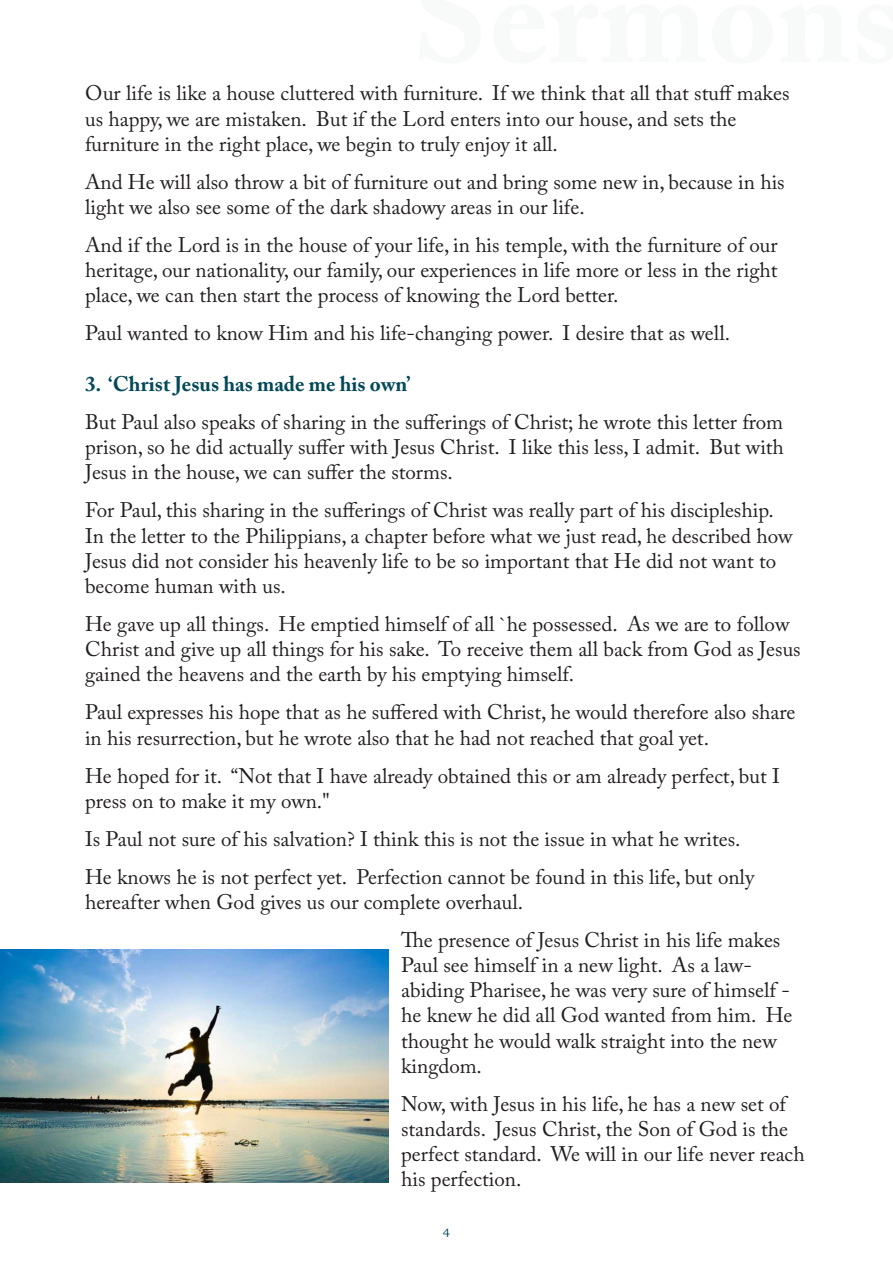
<style>
.page{position:relative;width:893px;height:1263px;background:#fff}
.page>*{position:absolute;margin:0;border:0;box-sizing:border-box;transform-origin:0 0}
.Text_2{font:21px/25.2px "Adobe Caslon Pro";color:#231f20}
.Side_title{font:700 21px "Adobe Caslon Pro";color:#034958}
.t1{font:12px "Bookman Old Style";color:#034958}
</style>
<div class="page">
<img style="left:0;top:949px;width:388px;height:233px">
<p class="Text_2" style="left:85px;top:81px;width:706px">Our life is like a house cluttered with furniture. If we think that all that stuffmakes us happy, we are mistaken. But if the Lord enters into our house, and sets the furniture in the right place, we begin to truly enjoy it all.</p>
<p class="Text_2" style="left:85px;top:169px;width:701px">And He will also throw a bit of furniture out and bring some new in, because in his light we also see some of the dark shadowy areas in our life.</p>
<p class="Text_2" style="left:85px;top:232px;width:694px;text-align:justify">And if the Lord is in the house of your life in, his temple, with the furniture of our heritage, our nationality, our family, our experiences in life more or less in the right place, we can then start the process of knowing the Lord better.</p>
<p class="Text_2" style="left:85px;top:320px;width:646px">Paul wanted to know Him and his life-changing power I. desire that as well.</p>
<p class="Side_title" style="left:85px;top:372px;width:327px">3. ‘Christ Jesus has made me his own‘</p>
<p class="Text_2" style="left:85px;top:409px;width:700px;text-align:justify">But Paul also speaks of sharing in the sufferings of Christ; he wrote this letter from prison, so he did actually suffer with Jesus Christ I. like this less I, admit. But with Jesus in the house, we can suffer the storms.</p>
<p class="Text_2" style="left:85px;top:498px;width:709px">For Paul, this sharing in the sufferings of Christ was really part of his discipleship.<br>In the letter to the Philippians a, chapter before what we just read, he described how Jesus did not consider his heavenly life to be so important that He did not want to become human with us.</p>
<p class="Text_2" style="left:85px;top:611px;width:717px">He gave up all things. He emptied himself of all `he possessed. As we are to follow<br>Christ and give up all things for his sake. To receive them all back from God as Jesus gained the heavens and the earth by his emptying himself.</p>
<p class="Text_2" style="left:85px;top:699px;width:712px">Paul expresses his hope that as he suffered with Christ, he would therefore also share in his resurrection, but he wrote also that he had not reached that goal yet.</p>
<p class="Text_2" style="left:85px;top:763px;width:696px">He hoped for .i t “Not that I have already obtained this or am already perfect, but I press on to make it my own ".</p>
<p class="Text_2" style="left:85px;top:826px;width:657px">Is Paul not sure of his salvation? I think this is not the issue in what he writes.</p>
<p class="Text_2" style="left:85px;top:864px;width:671px">He knows he is not perfect yet. Perfection cannot be found in this life, but only hereafter when God gives us our complete overhaul.</p>
<p class="Text_2" style="left:401px;top:927px;width:381px">The presence ofJesus Christ in his life makes</p>
<p class="Text_2" style="left:401px;top:977px;width:390px">abiding Pharisee, he was very sure of himself -</p>
<p class="Text_2" style="left:401px;top:952px;width:352px">Paul see himself in a new light. As a law-</p>
<p class="Text_2" style="left:401px;top:1002px;width:393px">he knew he did all God wanted from him. He thought he would walk straight into the new kingdom.</p>
<p class="Text_2" style="left:401px;top:1091px;width:405px">Now, with Jesus in his life, he has a new set of standards. Jesus Christ, the Son of God is the perfect standard. We will in our life never reach his perfection.</p>
<p class="t1" style="left:443px;top:1225px;width:9px">4</p>
</div>
